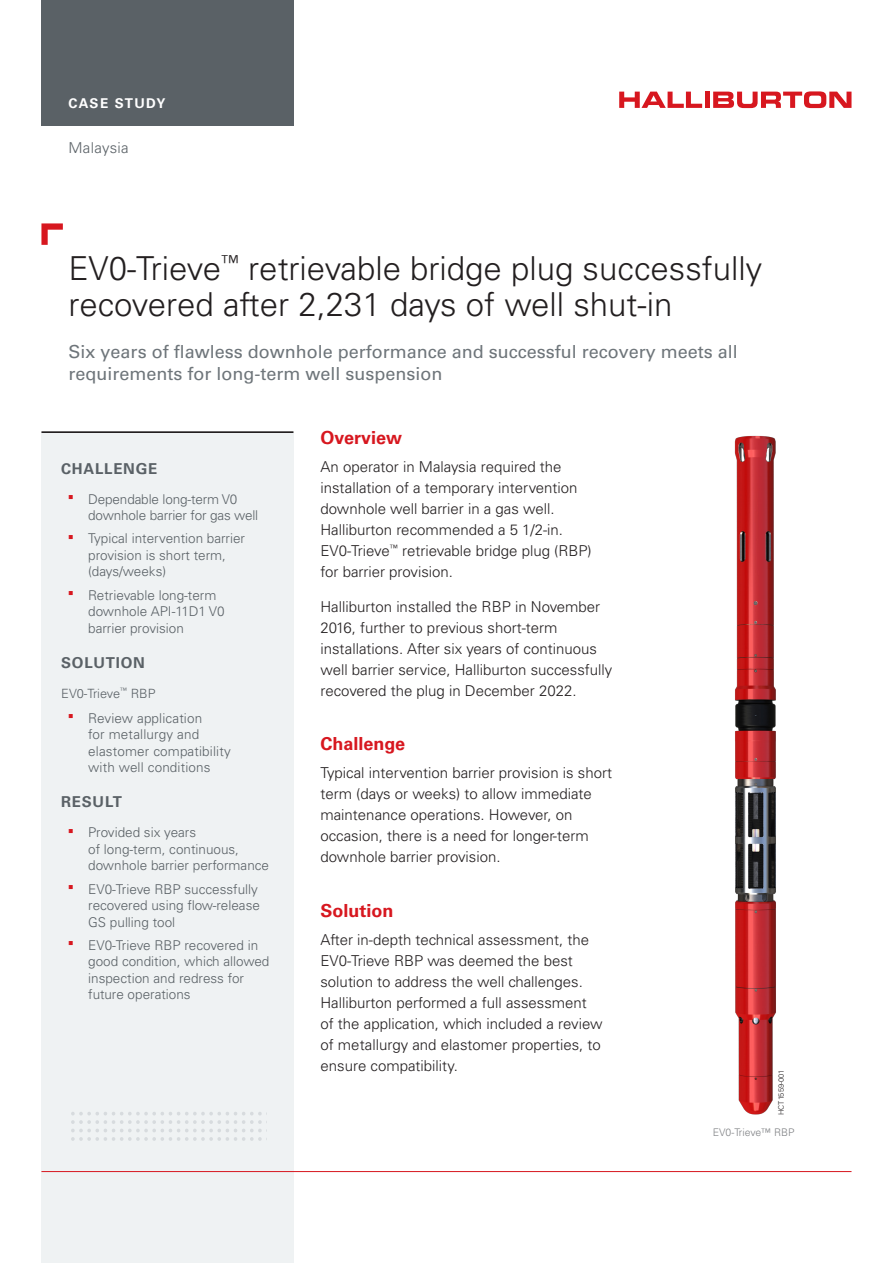
<style>
.page{position:relative;width:893px;height:1263px;background:#fff}
.page>*{position:absolute;margin:0;border:0;box-sizing:border-box;transform-origin:0 0}
._02_Headline{font:300 33px/36px "Univers LT Std";color:#231f20}
._02_Subhead__1{font:18px/21.6px "Univers LT Std";color:#6e757a}
._02_Subhead__2{font:700 18px "Univers LT Std";color:#d7171f}
._02_Body_10pt{font:300 15px/21px "Univers LT Std";color:#231f20}
._03_Subhead_Sidebar{font:700 15px "Univers LT Std";letter-spacing:.05em;color:#5a6166}
._03_Level_2_Capability{font:300 15px "Univers LT Std";letter-spacing:.025em;color:#5a6166}
.t1{font:300 13.5px/16.5px "Univers LT Std";color:#5a6166}
.t2{font:700 13.5px "Univers LT Std";letter-spacing:.1em;color:#fff}
._03_Body_Sidebar{font:300 12.75px "Univers LT Std";color:#5a6166}
.t3{font:300 10.5px "Univers LT Std";color:#808285}
.t4{font:300 7.5px "Univers LT Std";color:#231f20}
</style>
<div class="page">
<svg style="left:41px;top:431px;width:252px;height:3px"></svg>
<div style="left:41px;top:434px;width:252px;height:829px;background:#eff2f3"></div>
<img style="left:734px;top:435px;width:42px;height:680px">
<svg style="left:41px;top:223px;width:22px;height:22px"></svg>
<div style="left:41px;top:0;width:252px;height:55px;background:#5a6166"></div>
<hr style="left:41px;top:1171px;width:810px;height:1px;background:#d7171f">
<div style="left:41px;top:24px;width:252px;height:101px;background:#5a6166"></div>
<svg style="left:619px;top:92px;width:83px;height:16px"></svg>
<div style="left:704px;top:92px;width:5px;height:16px;background:#d7171f"></div>
<svg style="left:713px;top:91px;width:138px;height:17px"></svg>
<p class="t2" style="left:68px;top:95px;width:98px">CASE STUDY</p>
<p class="_03_Level_2_Capability" style="left:68px;top:139px;width:62px">Malaysia</p>
<p class="_02_Headline" style="left:68px;top:251px;width:695px">EV0-Trieve<sup>™</sup> retrievable bridge plug successfully recovered after 2,231 days of well shut-in</p>
<p class="_02_Subhead__1" style="left:68px;top:341px;width:671px">Six years of flawless downhole performance and successful recovery meets all requirements for long-term well suspension</p>
<p class="_03_Subhead_Sidebar" style="left:61px;top:460px;width:98px">CHALLENGE</p>
<p class="t1" style="left:88px;top:491px;width:172px">Dependable long-term V0 downhole barrier for gas well</p>
<p class="t1" style="left:88px;top:530px;width:158px">Typical intervention barrier provision is short term, (days/weeks)</p>
<p class="t1" style="left:88px;top:587px;width:138px">Retrievable long-term downhole API-11D1 V0 barrier provision</p>
<p class="_03_Subhead_Sidebar" style="left:61px;top:654px;width:85px">SOLUTION</p>
<p class="_03_Body_Sidebar" style="left:61px;top:685px;width:96px">EV0-Trieve<sup>™</sup> RBP</p>
<p class="t1" style="left:88px;top:710px;width:144px">Review application<br>for metallurgy and elastomer compatibility with well conditions</p>
<p class="_03_Subhead_Sidebar" style="left:61px;top:793px;width:62px">RESULT</p>
<p class="t1" style="left:88px;top:824px;width:182px">Provided six years<br>of long-term, continuous, downhole barrier performance</p>
<p class="t1" style="left:88px;top:880px;width:173px">EV0-Trieve RBP successfully recovered using flow-release<br>GS pulling tool</p>
<p class="t1" style="left:88px;top:937px;width:183px">EV0-Trieve RBP recovered in good condition, which allowed inspection and redress for future operations</p>
<p class="_02_Subhead__2" style="left:320px;top:427px;width:83px">Overview</p>
<p class="_02_Body_10pt" style="left:320px;top:456px;width:273px">An operator in Malaysia required the installation of a temporary intervention downhole well barrier in a gas well.<br>Halliburton recommended a 5 1/2-in.<br>EV0-Trieve<sup>™</sup> retrievable bridge plug (RBP) for barrier provision.</p>
<p class="_02_Body_10pt" style="left:320px;top:596px;width:293px">Halliburton installed the RBP in November 2016, further to previous short-term installations. After six years of continuous well barrier service, Halliburton successfully recovered the plug in December 2022.</p>
<p class="_02_Subhead__2" style="left:320px;top:733px;width:86px">Challenge</p>
<p class="_02_Body_10pt" style="left:320px;top:762px;width:293px">Typical intervention barrier provision is short term (days or weeks) to allow immediate maintenance operations. However, on occasion, there is a need for longer-term downhole barrier provision.</p>
<p class="_02_Subhead__2" style="left:320px;top:900px;width:75px">Solution</p>
<p class="_02_Body_10pt" style="left:320px;top:929px;width:284px">After in-depth technical assessment, the EV0-Trieve RBP was deemed the best solution to address the well challenges.<br>Halliburton performed a full assessment of the application, which included a review of metallurgy and elastomer properties, to ensure compatibility.</p>
<p class="t4" style="left:777px;top:1115px;width:47px;rotate:-90deg">HCT1559-001</p>
<p class="t3" style="left:713px;top:1125px;width:83px">EV0-Trieve™ RBP</p>
</div>
